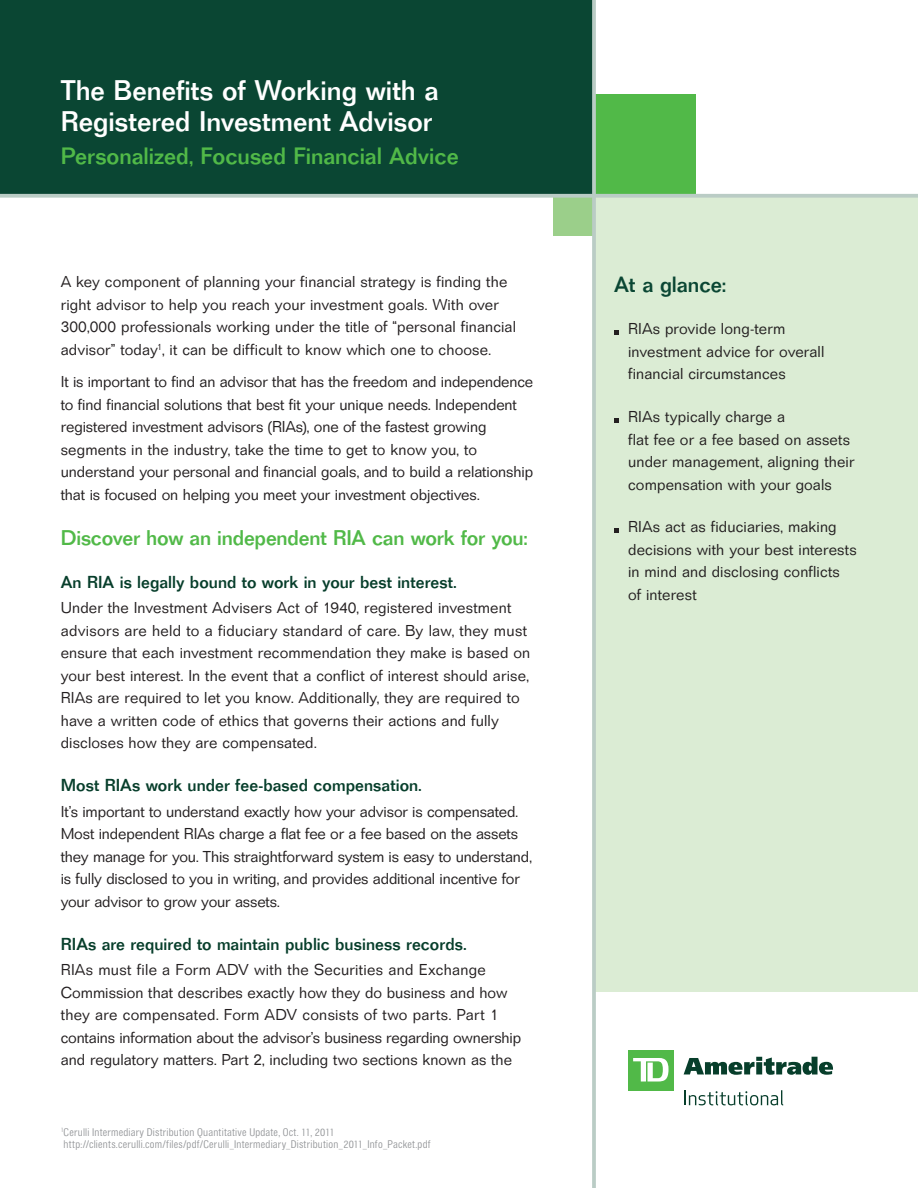
<style>
.page{position:relative;width:918px;height:1188px;background:#fff}
.page>*{position:absolute;margin:0;border:0;box-sizing:border-box;transform-origin:0 0}
.t1{font:500 27px/31.5px "Folio SBOP";letter-spacing:-.005em;color:#fff}
.t2{font:500 22.5px "Folio SBOP";letter-spacing:-.005em;color:#51b948}
.t3{font:500 21px "Folio SBOP";letter-spacing:-.005em;color:#0a4633}
.t4{font:500 20.25px "Folio SBOP";letter-spacing:-.015em;color:#51b948}
.t5{font:500 16.5px "Folio SBOP";color:#073e2b}
.t6{font:300 15px/22.5px "Folio SBOP";letter-spacing:.005em;color:#231f20}
.t7{font:300 15px/22.5px "Folio SBOP";letter-spacing:-.015em;color:#231f20}
.t8{font:300 condensed 10.5px/12px "Folio SBOP";letter-spacing:.02em;color:#939598}
</style>
<div class="page">
<div style="left:0;top:0;width:592px;height:196px;background:#0a4633"></div>
<div style="left:594px;top:196px;width:324px;height:796px;background:#dbecd4"></div>
<svg style="left:614px;top:330px;width:4px;height:4px"></svg>
<svg style="left:614px;top:418px;width:4px;height:4px"></svg>
<svg style="left:614px;top:528px;width:4px;height:4px"></svg>
<svg style="left:628px;top:1050px;width:46px;height:40px"></svg>
<svg style="left:684px;top:1090px;width:99px;height:15px"></svg>
<svg style="left:684px;top:1057px;width:149px;height:18px"></svg>
<div style="left:594px;top:94px;width:101px;height:102px;background:#51b948"></div>
<div style="left:554px;top:196px;width:40px;height:40px;background:#9bcf8a"></div>
<svg style="left:0;top:194px;width:918px;height:4px;background:#becfc8"></svg>
<hr style="left:592px;top:0;width:4px;height:1188px;background:#baccc5">
<h1 class="t1" style="left:61px;top:75px;width:379px">The Benefits of Working with a<br>Registered Investment Advisor</h1>
<h2 class="t2" style="left:61px;top:142px;width:400px">Personalized, Focused Financial Advice</h2>
<p class="t6" style="left:61px;top:271px;width:457px">A key component of planning your financial strategy is finding the right advisor to help you reach your investment goals. With over 300,000 professionals working under the title of “personal financial advisor” today<sup>1</sup>, it can be difficult to know which one to choose.</p>
<p class="t6" style="left:61px;top:371px;width:474px">It is important to find an advisor that has the freedom and independence to find financial solutions that best fit your unique needs. Independent registered investment advisors (RIAs), one of the fastest growing segments in the industry, take the time to get to know you, to understand your personal and financial goals, and to build a relationship that is focused on helping you meet your investment objectives.</p>
<h3 class="t4" style="left:61px;top:525px;width:468px">Discover how an independent RIA can work for you:</h3>
<p class="t5" style="left:61px;top:572px;width:397px">An RIA is legally bound to work in your best interest.</p>
<p class="t6" style="left:61px;top:597px;width:471px">Under the Investment Advisers Act of 1940, registered investment advisors are held to a fiduciary standard of care. By law, they must ensure that each investment recommendation they make is based on your best interest. In the event that a conflict of interest should arise, RIAs are required to let you know. Additionally, they are required to have a written code of ethics that governs their actions and fully discloses how they are compensated.</p>
<p class="t5" style="left:61px;top:775px;width:362px">Most RIAs work under fee-based compensation.</p>
<p class="t7" style="left:61px;top:800px;width:473px">It’s important to understand exactly how your advisor is compensated.<br>Most independent RIAs charge a flat fee or a fee based on the assets they manage for you. This straightforward system is easy to understand, is fully disclosed to you in writing, and provides additional incentive for your advisor to grow your assets.</p>
<p class="t5" style="left:61px;top:934px;width:407px">RIAs are required to maintain public business records.</p>
<p class="t6" style="left:61px;top:958px;width:462px">RIAs must file a Form ADV with the Securities and Exchange Commission that describes exactly how they do business and how they are compensated. Form ADV consists of two parts. Part 1 contains information about the advisor’s business regarding ownership and regulatory matters. Part 2, including two sections known as the</p>
<p class="t8" style="left:61px;top:1126px;width:372px"><sup>1</sup>Cerulli Intermediary Distribution Quantitative Update, Oct. 11, 2011 http://clients.cerulli.com/files/pdf/Cerulli_Intermediary_Distribution_2011_Info_Packet.pdf</p>
<h3 class="t3" style="left:614px;top:272px;width:113px">At a glance:</h3>
<p class="t6" style="left:628px;top:318px;width:198px">RIAs provide long-term investment advice for overall financial circumstances</p>
<p class="t6" style="left:628px;top:405px;width:228px">RIAs typically charge a<br>flat fee or a fee based on assets under management, aligning their compensation with your goals</p>
<p class="t6" style="left:628px;top:516px;width:230px">RIAs act as fiduciaries, making decisions with your best interests in mind and disclosing conflicts of interest</p>
</div>
